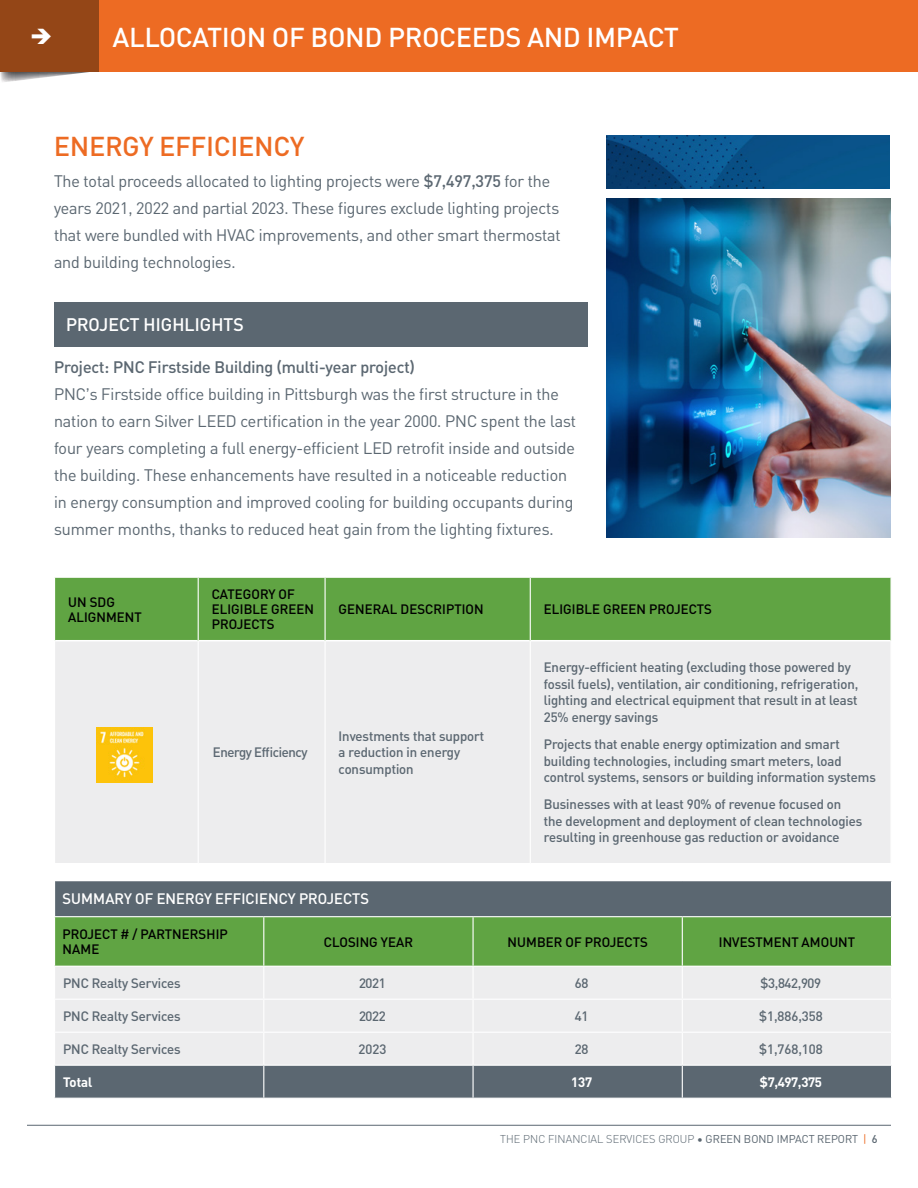
<style>
.page{position:relative;width:918px;height:1188px;background:#fff}
.page>*{position:absolute;margin:0;border:0;box-sizing:border-box;transform-origin:0 0}
.Paragraph_Style_1{font:500 27px "PNC Brand";letter-spacing:.01em;color:#fff}
.t1{font:500 27px "PNC Brand";letter-spacing:.01em;color:#ed6b23}
.t2{font:500 18px "PNC Brand";letter-spacing:.01em;color:#fff}
.t3{font:16.5px/27px "PNC Brand";color:#5b6771}
.t4{font:500 16.5px "PNC Brand";color:#5b6771}
.t5{font:500 15px "PNC Brand";letter-spacing:.01em;color:#fff}
.t6{font:500 13.5px/16.5px "PNC Brand";color:#5b6771}
.t7{font:500 13.5px/15px "PNC Brand";letter-spacing:.01em;color:#000}
.t8{font:700 13.5px "PNC Brand";letter-spacing:-.015em;color:#fff}
.t9{font:500 13.5px "PNC Brand";letter-spacing:-.025em;color:#5b6771}
.t10{font:300 11.25px "PNC Brand";letter-spacing:.01em;color:#5b6771}
.s1{font-weight:500}
.s2{font-weight:400}
.s3{font-weight:400;color:#ed6b23}
</style>
<div class="page">
<hr style="left:27px;top:1125px;width:864px;height:1px;background:#5b6771">
<img style="left:0;top:72px;width:89px;height:10px">
<div style="left:0;top:0;width:99px;height:72px;background:#944617"></div>
<div style="left:99px;top:0;width:819px;height:72px;background:#ed6b23"></div>
<div style="left:55px;top:881px;width:837px;height:36px;background:#5b6771"></div>
<div style="left:55px;top:917px;width:836px;height:49px;background:#60a443"></div>
<div style="left:55px;top:967px;width:836px;height:98px;background:#ededee"></div>
<div style="left:55px;top:1066px;width:836px;height:32px;background:#5b6771"></div>
<hr style="left:891px;top:881px;width:1px;height:35px;background:#fff">
<hr style="left:54px;top:916px;width:210px;height:1px;background:#fff">
<hr style="left:264px;top:916px;width:209px;height:1px;background:#fff">
<hr style="left:263px;top:917px;width:1px;height:49px;background:#fff">
<hr style="left:473px;top:916px;width:209px;height:1px;background:#fff">
<hr style="left:472px;top:917px;width:2px;height:49px;background:#fff">
<hr style="left:682px;top:916px;width:210px;height:1px;background:#fff">
<hr style="left:682px;top:917px;width:1px;height:49px;background:#fff">
<hr style="left:263px;top:967px;width:1px;height:32px;background:#fff">
<hr style="left:472px;top:967px;width:2px;height:32px;background:#fff">
<hr style="left:682px;top:967px;width:1px;height:32px;background:#fff">
<hr style="left:54px;top:999px;width:210px;height:1px;background:#fff">
<hr style="left:264px;top:999px;width:209px;height:1px;background:#fff">
<hr style="left:263px;top:1000px;width:1px;height:32px;background:#fff">
<hr style="left:473px;top:999px;width:209px;height:1px;background:#fff">
<hr style="left:472px;top:1000px;width:2px;height:32px;background:#fff">
<hr style="left:682px;top:999px;width:210px;height:1px;background:#fff">
<hr style="left:682px;top:1000px;width:1px;height:32px;background:#fff">
<hr style="left:54px;top:1032px;width:210px;height:1px;background:#fff">
<hr style="left:264px;top:1032px;width:209px;height:1px;background:#fff">
<hr style="left:263px;top:1033px;width:1px;height:32px;background:#fff">
<hr style="left:473px;top:1032px;width:209px;height:1px;background:#fff">
<hr style="left:472px;top:1033px;width:2px;height:32px;background:#fff">
<hr style="left:682px;top:1032px;width:210px;height:1px;background:#fff">
<hr style="left:682px;top:1033px;width:1px;height:32px;background:#fff">
<hr style="left:263px;top:1066px;width:1px;height:32px;background:#fff">
<hr style="left:472px;top:1066px;width:2px;height:32px;background:#fff">
<hr style="left:682px;top:1066px;width:1px;height:32px;background:#fff">
<img style="left:606px;top:135px;width:284px;height:54px">
<img style="left:606px;top:198px;width:285px;height:339px">
<div style="left:55px;top:578px;width:836px;height:62px;background:#60a443"></div>
<div style="left:55px;top:642px;width:835px;height:221px;background:#ededee"></div>
<hr style="left:198px;top:578px;width:1px;height:63px;background:#fff">
<hr style="left:325px;top:578px;width:1px;height:63px;background:#fff">
<hr style="left:530px;top:578px;width:1px;height:63px;background:#fff">
<hr style="left:198px;top:641px;width:1px;height:222px;background:#fff">
<hr style="left:325px;top:641px;width:1px;height:222px;background:#fff">
<hr style="left:530px;top:641px;width:1px;height:222px;background:#fff">
<img style="left:97px;top:727px;width:56px;height:56px">
<div style="left:54px;top:302px;width:534px;height:45px;background:#5b6771"></div>
<p class="Paragraph_Style_1" style="left:113px;top:20px;width:567px">ALLOCATION OF BOND PROCEEDS AND IMPACT</p>
<p class="t1" style="left:54px;top:129px;width:252px">ENERGY EFFICIENCY</p>
<p class="t3" style="left:54px;top:167px;width:508px">The total proceeds allocated to lighting projects were <span class="s1">$7,497,375</span> for the years 2021, 2022 and partial 2023. These figures exclude lighting projects that were bundled with HVAC improvements, and other smart thermostat and building technologies.</p>
<p class="t2" style="left:66px;top:313px;width:179px">PROJECT HIGHLIGHTS</p>
<p class="t4" style="left:54px;top:356px;width:362px">Project: PNC Firstside Building (multi-year project)</p>
<p class="t3" style="left:54px;top:380px;width:523px">PNC’s Firstside office building in Pittsburgh was the first structure in the nation to earn Silver LEED certification in the year 2000. PNC spent the last four years completing a full energy-efficient LED retrofit inside and outside the building. These enhancements have resulted in a noticeable reduction in energy consumption and improved cooling for building occupants during summer months, thanks to reduced heat gain from the lighting fixtures.</p>
<p class="t7" style="left:68px;top:594px;width:75px">UN SDG<br>ALIGNMENT</p>
<p class="t7" style="left:212px;top:586px;width:104px">CATEGORY OF<br>ELIGIBLE GREEN<br>PROJECTS</p>
<p class="t9" style="left:213px;top:744px;width:96px">Energy Efficiency</p>
<p class="t7" style="left:339px;top:601px;width:147px">GENERAL DESCRIPTION</p>
<p class="t7" style="left:544px;top:601px;width:170px">ELIGIBLE GREEN PROJECTS</p>
<p class="t6" style="left:339px;top:727px;width:147px">Investments that support a reduction in energy consumption</p>
<p class="t6" style="left:544px;top:659px;width:316px">Energy-efficient heating (excluding those powered by fossil fuels), ventilation, air conditioning, refrigeration, lighting and electrical equipment that result in at least 25% energy savings</p>
<p class="t6" style="left:544px;top:736px;width:334px">Projects that enable energy optimization and smart building technologies, including smart meters, load control systems, sensors or building information systems</p>
<p class="t6" style="left:544px;top:796px;width:320px">Businesses with at least 90% of revenue focused on the development and deployment of clean technologies resulting in greenhouse gas reduction or avoidance</p>
<p class="t5" style="left:63px;top:889px;width:308px">SUMMARY OF ENERGY EFFICIENCY PROJECTS</p>
<p class="t7" style="left:63px;top:926px;width:167px">PROJECT # / PARTNERSHIP<br>NAME</p>
<p class="t7" style="left:324px;top:934px;width:90px">CLOSING YEAR</p>
<p class="t7" style="left:508px;top:934px;width:142px">NUMBER OF PROJECTS</p>
<p class="t7" style="left:719px;top:934px;width:138px">INVESTMENT AMOUNT</p>
<p class="t6" style="left:63px;top:974px;width:119px">PNC Realty Services</p>
<p class="t6" style="left:359px;top:974px;width:28px">2021</p>
<p class="t6" style="left:575px;top:974px;width:15px">68</p>
<p class="t6" style="left:761px;top:974px;width:62px">$3,842,909</p>
<p class="t6" style="left:63px;top:1007px;width:119px">PNC Realty Services</p>
<p class="t6" style="left:359px;top:1007px;width:28px">2022</p>
<p class="t6" style="left:575px;top:1007px;width:15px">41</p>
<p class="t6" style="left:759px;top:1007px;width:65px">$1,886,358</p>
<p class="t6" style="left:63px;top:1040px;width:119px">PNC Realty Services</p>
<p class="t6" style="left:359px;top:1040px;width:29px">2023</p>
<p class="t6" style="left:575px;top:1040px;width:15px">28</p>
<p class="t6" style="left:759px;top:1040px;width:65px">$1,768,108</p>
<p class="t8" style="left:63px;top:1073px;width:31px">Total</p>
<p class="t8" style="left:571px;top:1073px;width:23px">137</p>
<p class="t8" style="left:760px;top:1073px;width:63px">$7,497,375</p>
<p class="t10" style="left:500px;top:1132px;width:379px">THE PNC FINANCIAL SERVICES GROUP <span class="s2">• GREEN BOND IMPACT REPORT</span> <span class="s3">|</span> <span class="s1">6</span></p>
</div>
